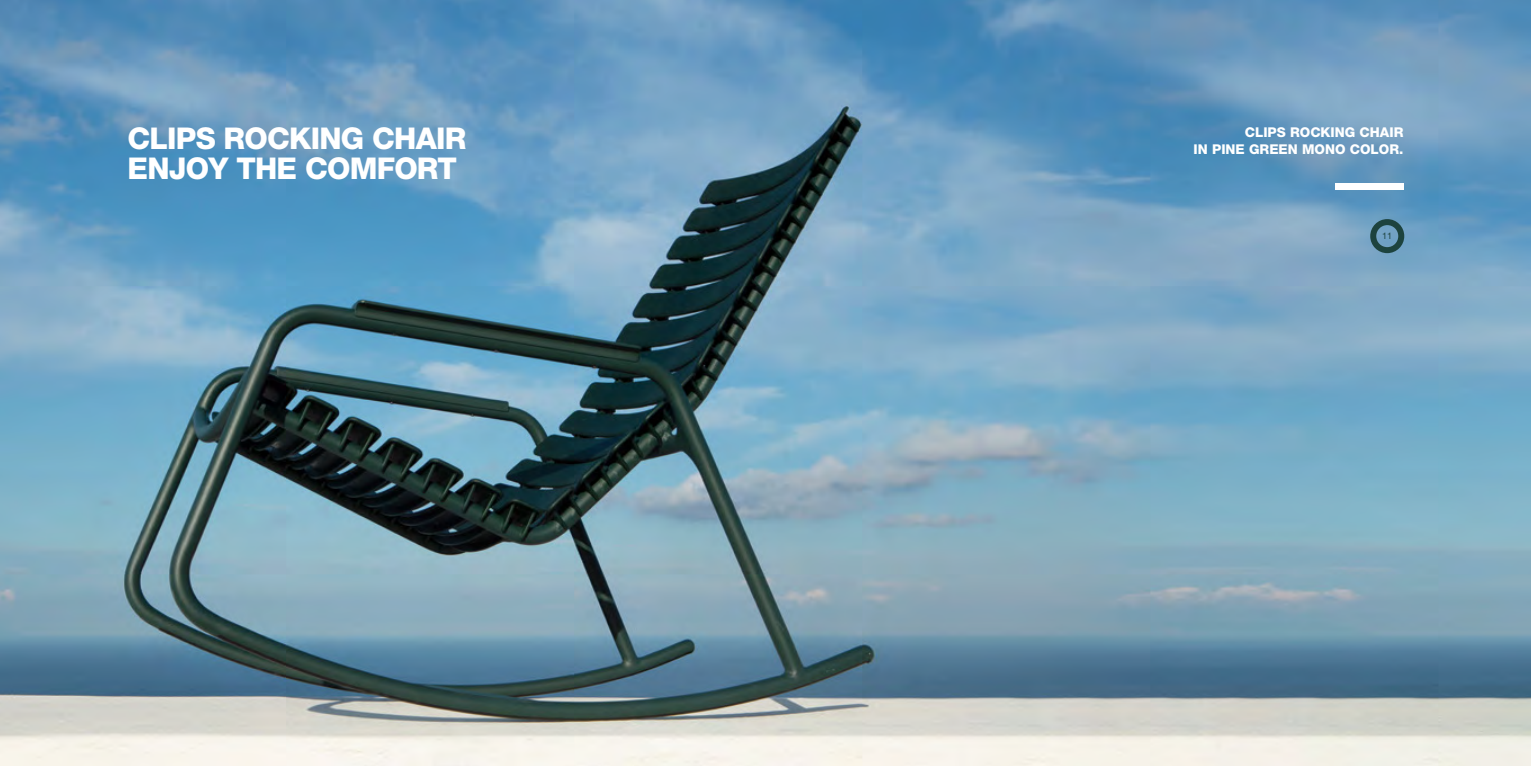
<style>
.page{position:relative;width:1531px;height:766px;background:#fff}
.page>*{position:absolute;margin:0;border:0;box-sizing:border-box;transform-origin:0 0}
.t1{font:800 30px/30px "Helvetica Neue LT Pro";letter-spacing:-.025em;color:#fff}
.t2{font:800 13.5px/16.2px "Helvetica Neue LT Pro";color:#fff;text-align:right}
.t3{font:9px "Helvetica Neue LT Pro";color:#1d433e}
</style>
<div class="page">
<img style="left:0;top:0;width:1531px;height:765px">
<div style="left:1335px;top:183px;width:68px;height:6px;background:#fff"></div>
<div style="left:1370px;top:219px;width:34px;height:34px;border:6px solid #1d433e;border-radius:50%"></div>
<h1 class="t1" style="left:128px;top:123px;width:340px">CLIPS ROCKING CHAIR<br>ENJOY THE COMFORT</h1>
<p class="t2" style="left:1193px;top:124px;width:211px">CLIPS ROCKING CHAIR<br>IN PINE GREEN MONO COLOR.</p>
<p class="t3" style="left:1382px;top:230px;width:12px">11</p>
</div>
